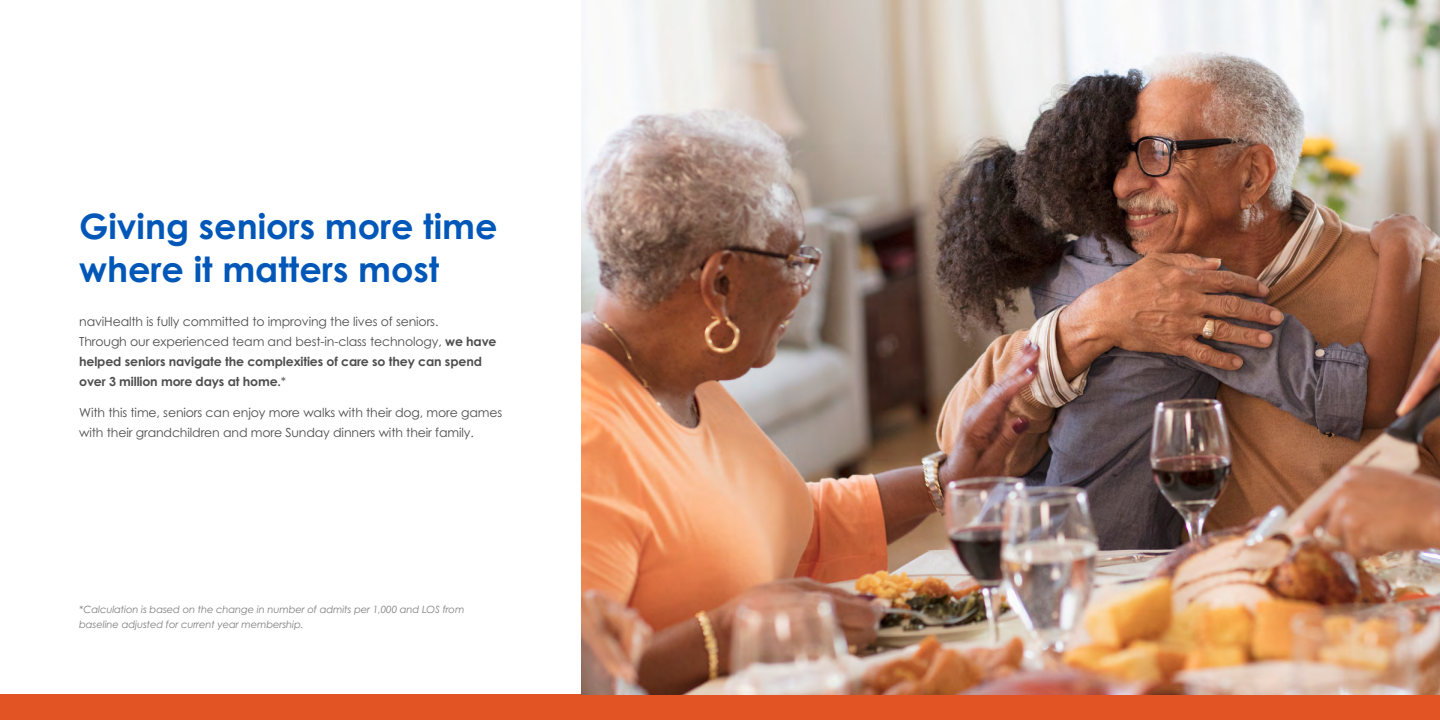
<style>
.page{position:relative;width:1440px;height:720px;background:#fff}
.page>*{position:absolute;margin:0;border:0;box-sizing:border-box;transform-origin:0 0}
.t1{font:700 35px/43px "Century Gothic Pro";color:#0057b8}
.t2{font:12.5px/20px "Century Gothic Pro";letter-spacing:-.01em;color:#4e4e4f}
.t3{font:italic 10px/15px "Century Gothic Pro";letter-spacing:-.01em;color:#7f7f80}
.s1{font-weight:700}
</style>
<div class="page">
<div style="left:0;top:695px;width:720px;height:25px;background:#e35425"></div>
<div style="left:720px;top:695px;width:720px;height:25px;background:#e35425"></div>
<img style="left:581px;top:0;width:859px;height:695px">
<h1 class="t1" style="left:79px;top:204px;width:420px">Giving seniors more time where it matters most</h1>
<p class="t2" style="left:79px;top:311px;width:419px">naviHealth is fully committed to improving the lives of seniors.<br>Through our experienced team and best-in-class technology, <span class="s1">we have helped seniors navigate the complexities of care so they can spend over 3 million more days at home.</span>*</p>
<p class="t2" style="left:79px;top:403px;width:425px">With this time, seniors can enjoy more walks with their dog, more games with their grandchildren and more Sunday dinners with their family.</p>
<p class="t3" style="left:79px;top:602px;width:387px">*Calculation is based on the change in number of admits per 1,000 and LOS from baseline adjusted for current year membership.</p>
</div>
